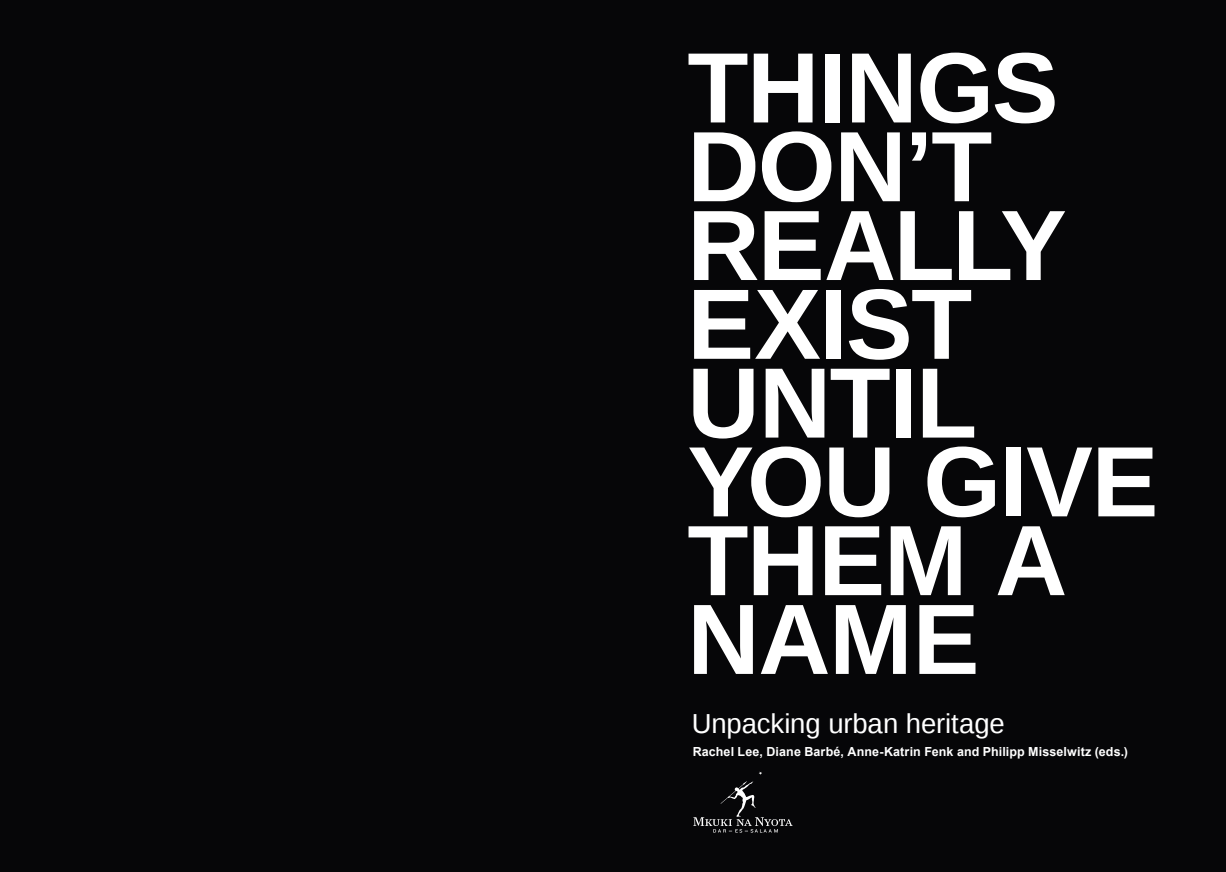
<style>
.page{position:relative;width:1226px;height:872px;background:#060608}
.page>*{position:absolute;margin:0;border:0;box-sizing:border-box;transform-origin:0 0}
.t1{font:700 100px/78.8px "Liberation Sans";letter-spacing:-.015em;color:#fff}
.t2{font:27.5px "Liberation Sans";letter-spacing:-.005em;color:#fff}
.t3{font:700 12.5px "Arial";letter-spacing:.01em;color:#fff}
</style>
<div class="page">
<svg style="left:693px;top:771px;width:100px;height:61px"></svg>
<h1 class="t1" style="left:687px;top:48px;width:472px">THINGS<br>DON’T<br>REALLY<br>EXIST<br>UNTIL<br>YOU GIVE<br>THEM A<br>NAME</h1>
<h2 class="t2" style="left:692px;top:707px;width:314px">Unpacking urban heritage</h2>
<p class="t3" style="left:693px;top:744px;width:437px">Rachel Lee, Diane Barbé, Anne-Katrin Fenk and Philipp Misselwitz (eds.)</p>
</div>
